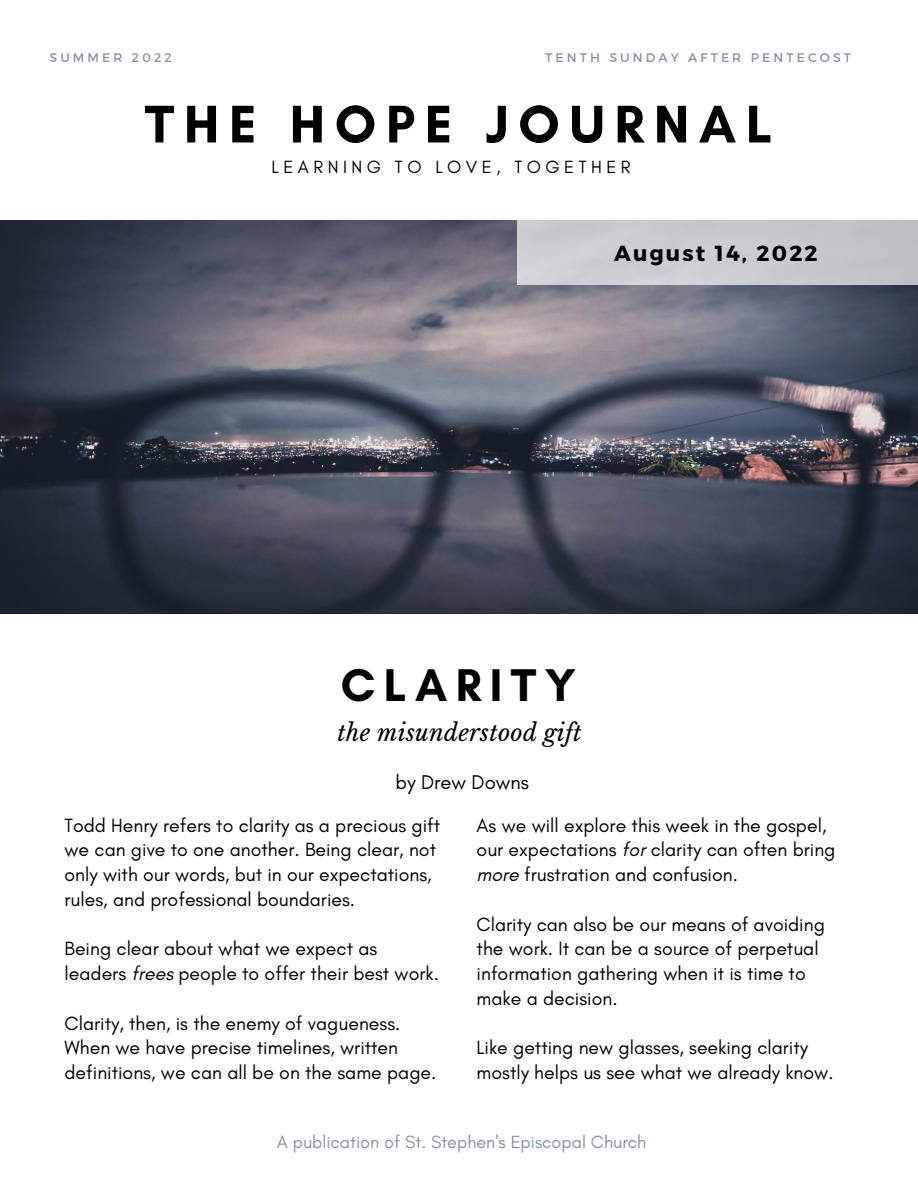
<style>
.page{position:relative;width:918px;height:1188px;background:#fff}
.page>*{position:absolute;margin:0;border:0;box-sizing:border-box;transform-origin:0 0}
.t1{font:700 54px "Glacial Indifference";letter-spacing:.18em;color:#010101}
.t2{font:700 46.65px "Glacial Indifference";letter-spacing:.18em;color:#010101}
.t3{font:italic 23.4px "Libre Baskerville";letter-spacing:.01em;color:#010101}
.t4{font:700 21.75px "Montserrat";letter-spacing:.1em;color:#000}
.t5{font:20.25px "Glacial Indifference";color:#010101}
.t6{font:19.5px/24.8px "Glacial Indifference";color:#000}
.t7{font:18px "Glacial Indifference";color:#8096a4}
.t8{font:18px "Glacial Indifference";letter-spacing:.25em;color:#000}
.t9{font:12.45px "Montserrat";letter-spacing:.25em;color:#8096a4}
.s1{font-style:italic}
</style>
<div class="page">
<img style="left:0;top:221px;width:918px;height:392px">
<div style="left:518px;top:221px;width:400px;height:64px;background:#c9cad0"></div>
<p class="t9" style="left:50px;top:50px;width:124px">SUMMER 2022</p>
<p class="t9" style="left:545px;top:50px;width:307px">TENTH SUNDAY AFTER PENTECOST</p>
<h1 class="t1" style="left:145px;top:91px;width:629px">THE HOPE JOURNAL</h1>
<p class="t8" style="left:272px;top:156px;width:361px">LEARNING TO LOVE, TOGETHER</p>
<p class="t4" style="left:614px;top:239px;width:205px">August 14, 2022</p>
<h2 class="t2" style="left:341px;top:657px;width:237px">CLARITY</h2>
<p class="t3" style="left:337px;top:718px;width:246px">the misunderstood gift</p>
<p class="t5" style="left:396px;top:769px;width:135px">by Drew Downs</p>
<p class="t6" style="left:65px;top:812px;width:377px">Todd Henry refers to clarity as a precious gift we can give to one another. Being clear, not only with our words, but in our expectations, rules, and professional boundaries.</p>
<p class="t6" style="left:65px;top:936px;width:376px">Being clear about what we expect as leaders <span class="s1">frees</span> people to offer their best work.</p>
<p class="t6" style="left:65px;top:1010px;width:373px">Clarity, then, is the enemy of vagueness.<br>When we have precise timelines, written definitions, we can all be on the same page.</p>
<p class="t6" style="left:477px;top:812px;width:360px">As we will explore this week in the gospel, our expectations <span class="s1">for</span> clarity can often bring <span class="s1">more</span> frustration and confusion.</p>
<p class="t6" style="left:477px;top:911px;width:350px">Clarity can also be our means of avoiding the work. It can be a source of perpetual information gathering when it is time to make a decision.</p>
<p class="t6" style="left:477px;top:1035px;width:358px">Like getting new glasses, seeking clarity mostly helps us see what we already know.</p>
<p class="t7" style="left:277px;top:1131px;width:371px">A publication of St. Stephen's Episcopal Church</p>
</div>
